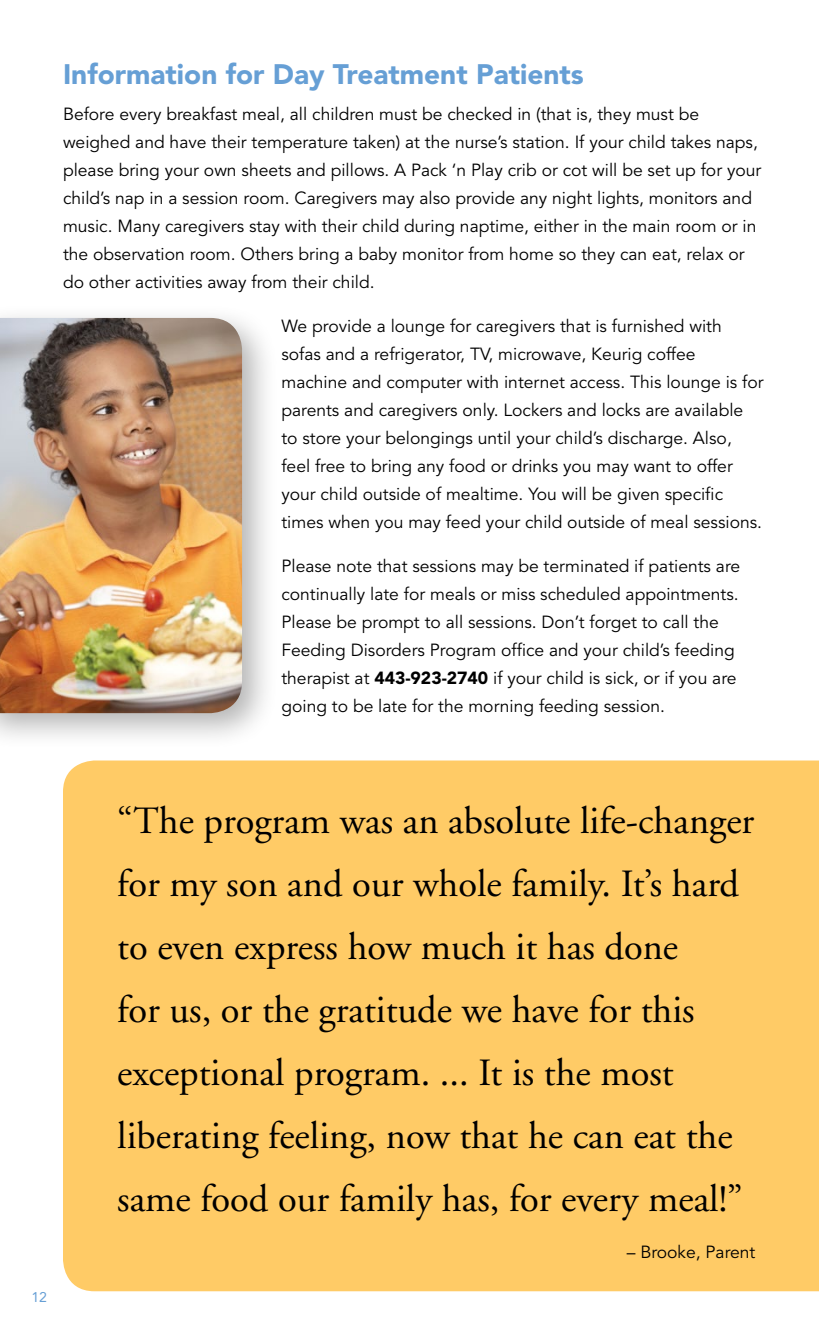
<style>
.page{position:relative;width:819px;height:1323px;background:#fff}
.page>*{position:absolute;margin:0;border:0;box-sizing:border-box;transform-origin:0 0}
.t1{font:38.5px/63px "Adobe Garamond";color:#000}
.t2{font:900 28px "Avenir";color:#669fd5}
.t3{font:17.5px/28px "Avenir";color:#000}
.t4{font:14px "Avenir";color:#669fd5}
.s1{font-weight:900}
</style>
<div class="page">
<div style="left:63px;top:761px;width:756px;height:530px;background:#ffcb66"></div>
<div style="left:0;top:303px;width:280px;height:448px;background:#000;opacity:.3"></div>
<img style="left:0;top:318px;width:242px;height:395px">
<h2 class="t2" style="left:63px;top:58px;width:522px">Information for Day Treatment Patients</h2>
<p class="t3" style="left:63px;top:101px;width:700px">Before every breakfast meal, all children must be checked in (that is, they must be weighed and have their temperature taken) at the nurse’s station. If your child takes naps, please bring your own sheets and pillows. A Pack ‘n Play crib or cot will be set up for your child’s nap in a session room. Caregivers may also provide any night lights, monitors and music. Many caregivers stay with their child during naptime, either in the main room or in the observation room. Others bring a baby monitor from home so they can eat, relax or do other activities away from their child.</p>
<p class="t3" style="left:281px;top:312px;width:484px">We provide a lounge for caregivers that is furnished with sofas and a refrigerator, TV, microwave, Keurig coffee machine and computer with internet access. This lounge is for parents and caregivers only. Lockers and locks are available to store your belongings until your child’s discharge. Also, feel free to bring any food or drinks you may want to offer your child outside of mealtime. You will be given specific times when you may feed your child outside of meal sessions.</p>
<p class="t3" style="left:281px;top:552px;width:460px">Please note that sessions may be terminated if patients are continually late for meals or miss scheduled appointments.<br>Please be prompt to all sessions. Don’t forget to call the Feeding Disorders Program office and your child’s feeding therapist at <span class="s1">443-923-2740</span> if your child is sick, or if you are going to be late for the morning feeding session.</p>
<p class="t4" style="left:32px;top:1289px;width:17px">12</p>
<p class="t1" style="left:117px;top:790px;width:639px">“The program was an absolute life-changer for my son and our whole family. It’s hard to even express how much it has done<br>for us, or the gratitude we have for this exceptional program. ... It is the most liberating feeling, now that he can eat the same food our family has, for every meal!”</p>
<p class="t3" style="left:627px;top:1239px;width:130px">– Brooke, Parent</p>
</div>
